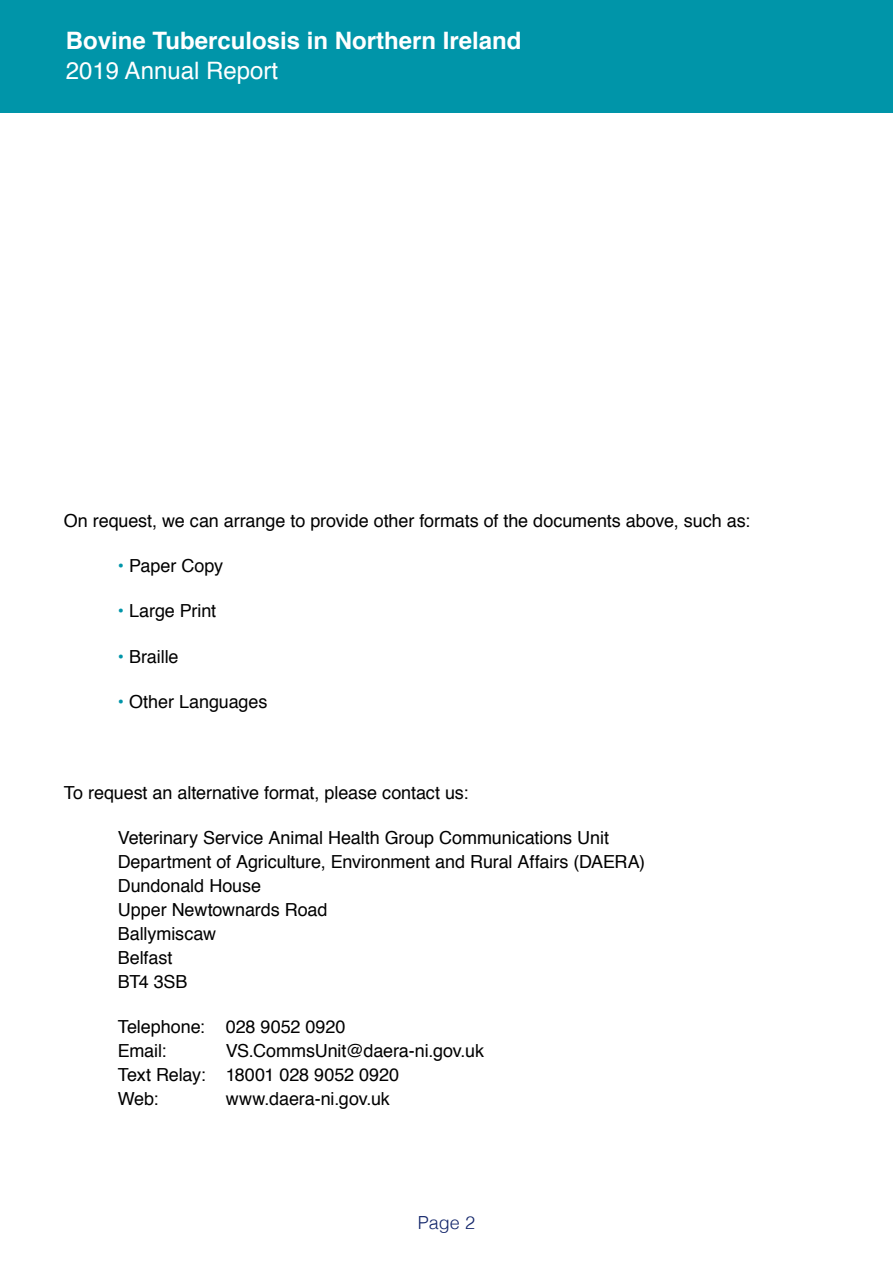
<style>
.page{position:relative;width:893px;height:1263px;background:#fff}
.page>*{position:absolute;margin:0;border:0;box-sizing:border-box;transform-origin:0 0}
.t1{font:700 24px "Helvetica";color:#fff}
.t2{font:24px "Helvetica";color:#fff}
._1_3_Body_Text{font:18px/24px "Helvetica";letter-spacing:-.005em;color:#000}
.t3{font:300 18px "Helvetica";color:#112469}
.s1{color:#0095a9}
</style>
<div class="page">
<div style="left:0;top:0;width:893px;height:113px;background:#0095a9"></div>
<h1 class="t1" style="left:66px;top:21px;width:457px">Bovine Tuberculosis in Northern Ireland</h1>
<h1 class="t2" style="left:66px;top:50px;width:214px">2019 Annual Report</h1>
<p class="_1_3_Body_Text" style="left:64px;top:508px;width:688px">On request, we can arrange to provide other formats of the documents above, such as:</p>
<p class="_1_3_Body_Text" style="left:118px;top:553px;width:107px"><span class="s1">•</span> Paper Copy</p>
<p class="_1_3_Body_Text" style="left:118px;top:598px;width:100px"><span class="s1">•</span> Large Print</p>
<p class="_1_3_Body_Text" style="left:118px;top:644px;width:62px"><span class="s1">•</span> Braille</p>
<p class="_1_3_Body_Text" style="left:118px;top:689px;width:151px"><span class="s1">•</span> Other Languages</p>
<p class="_1_3_Body_Text" style="left:64px;top:780px;width:406px">To request an alternative format, please contact us:</p>
<p class="_1_3_Body_Text" style="left:118px;top:825px;width:529px">Veterinary Service Animal Health Group Communications Unit<br>Department of Agriculture, Environment and Rural Affairs (DAERA)<br>Dundonald House<br>Upper Newtownards Road<br>Ballymiscaw<br>Belfast<br>BT4 3SB</p>
<p class="_1_3_Body_Text" style="left:118px;top:1014px;width:229px">Telephone: 028 9052 0920<br>Email:</p>
<p class="_1_3_Body_Text" style="left:118px;top:1038px;width:368px;text-indent:108px">VS.CommsUnit@daera-ni.gov.uk<br>Text Relay: 18001 028 9052 0920<br>Web:</p>
<p class="_1_3_Body_Text" style="left:226px;top:1086px;width:166px">www.daera-ni.gov.uk</p>
<p class="t3" style="left:418px;top:1207px;width:59px">Page 2</p>
</div>
